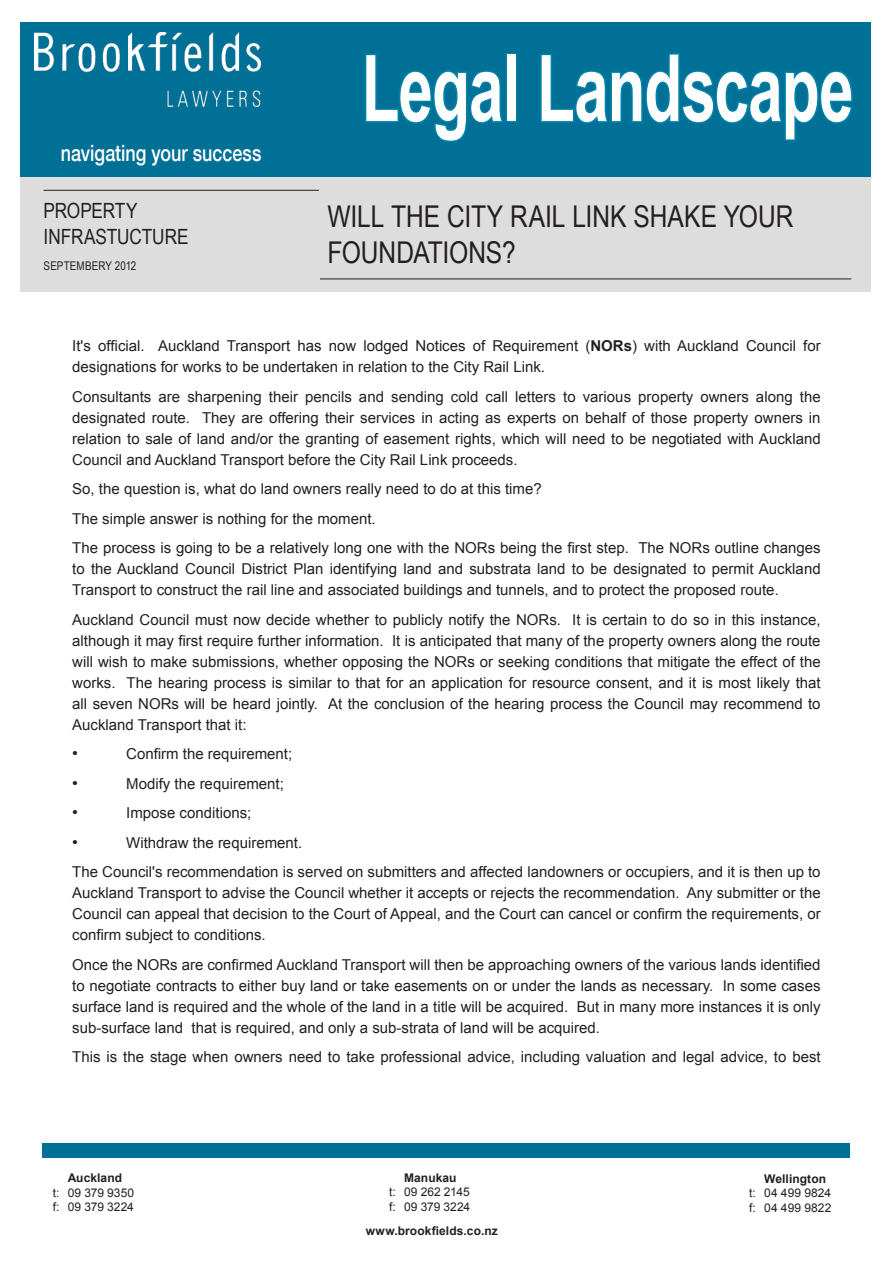
<style>
.page{position:relative;width:893px;height:1263px;background:#fff}
.page>*{position:absolute;margin:0;border:0;box-sizing:border-box;transform-origin:0 0}
.t1{font:700 92.85px "Arial Narrow";letter-spacing:-.015em;color:#fff;scale:.81 1}
.t2{font:30px/36px "Arial Narrow";color:#231f20}
.t3{font:500 22.5px "Helvetica Neue";color:#fff;scale:.8 1}
.Newsletter_-_Second{font:21px "Arial Narrow";color:#231f20}
.t4{font:16.5px "Arial";color:#231f20}
.t5{font:15px/21px "Arial";color:#231f20;text-align:justify}
.t6{font:12px/14.4px "Arial";letter-spacing:.005em;color:#231f20}
.t7{font:700 12px "Arial";letter-spacing:.005em;color:#231f20}
.Newsletter_-_Second-2{font:12px "Arial Narrow";letter-spacing:.01em;color:#231f20}
.s1{font-weight:700}
</style>
<div class="page">
<div style="left:43px;top:1144px;width:807px;height:14px;background:#007097"></div>
<div style="left:21px;top:176px;width:850px;height:116px;background:#ddd"></div>
<div style="left:20px;top:22px;width:851px;height:155px;background:#007097"></div>
<svg style="left:365px;top:54px;width:138px;height:88px"></svg>
<div style="left:505px;top:53px;width:12px;height:70px;border:3px solid #0083a9"></div>
<svg style="left:540px;top:53px;width:313px;height:88px"></svg>
<img style="left:34px;top:33px;width:227px;height:74px">
<hr style="left:44px;top:190px;width:275px;height:1px;background:#231f20">
<hr style="left:320px;top:279px;width:531px;height:1px;background:#231f20">
<p class="t3" style="left:61px;top:139px;width:252px">navigating your success</p>
<p class="Newsletter_-_Second" style="left:44px;top:196px;width:95px">PROPERTY</p>
<p class="Newsletter_-_Second" style="left:44px;top:221px;width:146px">INFRASTUCTURE</p>
<p class="Newsletter_-_Second-2" style="left:44px;top:257px;width:94px">SEPTEMBERY 2012</p>
<p class="t1" style="left:362px;top:18px;width:609px">Legal Landscape</p>
<p class="t2" style="left:327px;top:197px;width:468px">WILL THE CITY RAIL LINK SHAKE YOUR<br>FOUNDATIONS?</p>
<p class="t5" style="left:72px;top:335px;width:750px">It's official. Auckland Transport has now lodged Notices of Requirement (<span class="s1">NORs</span>) with Auckland Council for designations for works to be undertaken in relation to the City Rail Link.</p>
<p class="t5" style="left:72px;top:386px;width:750px">Consultants are sharpening their pencils and sending cold call letters to various property owners along the designated route. They are offering their services in acting as experts on behalf of those property owners in relation to sale of land and/or the granting of easement rights, which will need to be negotiated with Auckland Council and Auckland Transport before the City Rail Link proceeds.</p>
<p class="t5" style="left:72px;top:478px;width:471px">So, the question is, what do land owners really need to do at this time?</p>
<p class="t5" style="left:72px;top:508px;width:305px">The simple answer is nothing for the moment.</p>
<p class="t5" style="left:72px;top:537px;width:750px">The process is going to be a relatively long one with the NORs being the first step. The NORs outline changes to the Auckland Council District Plan identifying land and substrata land to be designated to permit Auckland Transport to construct the rail line and associated buildings and tunnels, and to protect the proposed route.</p>
<p class="t5" style="left:72px;top:609px;width:750px">Auckland Council must now decide whether to publicly notify the NORs. It is certain to do so in this instance, although it may first require further information. It is anticipated that many of the property owners along the route will wish to make submissions, whether opposing the NORs or seeking conditions that mitigate the effect of the works. The hearing process is similar to that for an application for resource consent, and it is most likely that all seven NORs will be heard jointly. At the conclusion of the hearing process the Council may recommend to Auckland Transport that it:</p>
<p class="t4" style="left:72px;top:743px;width:7px">•</p>
<p class="t5" style="left:126px;top:743px;width:167px">Confirm the requirement;</p>
<p class="t4" style="left:72px;top:772px;width:7px">•</p>
<p class="t5" style="left:126px;top:773px;width:159px">Modify the requirement;</p>
<p class="t4" style="left:72px;top:802px;width:7px">•</p>
<p class="t5" style="left:126px;top:803px;width:127px">Impose conditions;</p>
<p class="t4" style="left:72px;top:831px;width:7px">•</p>
<p class="t5" style="left:126px;top:832px;width:177px">Withdraw the requirement.</p>
<p class="t5" style="left:72px;top:862px;width:750px">The Council's recommendation is served on submitters and affected landowners or occupiers, and it is then up to Auckland Transport to advise the Council whether it accepts or rejects the recommendation. Any submitter or the Council can appeal that decision to the Court of Appeal, and the Court can cancel or confirm the requirements, or confirm subject to conditions.</p>
<p class="t5" style="left:72px;top:954px;width:750px">Once the NORs are confirmed Auckland Transport will then be approaching owners of the various lands identified to negotiate contracts to either buy land or take easements on or under the lands as necessary. In some cases surface land is required and the whole of the land in a title will be acquired. But in many more instances it is only sub-surface land that is required, and only a sub-strata of land will be acquired.</p>
<p class="t5" style="left:72px;top:1047px;width:750px">This is the stage when owners need to take professional advice, including valuation and legal advice, to best</p>
<p class="t7" style="left:68px;top:1170px;width:56px">Auckland</p>
<p class="t6" style="left:53px;top:1185px;width:83px">t: 09 379 9350 f: 09 379 3224</p>
<p class="t7" style="left:404px;top:1170px;width:54px">Manukau</p>
<p class="t6" style="left:389px;top:1185px;width:83px">t: 09 262 2145 f: 09 379 3224</p>
<p class="t7" style="left:366px;top:1222px;width:134px">www.brookfields.co.nz</p>
<p class="t7" style="left:764px;top:1170px;width:63px">Wellington</p>
<p class="t6" style="left:749px;top:1186px;width:84px">t: 04 499 9824 f: 04 499 9822</p>
</div>
